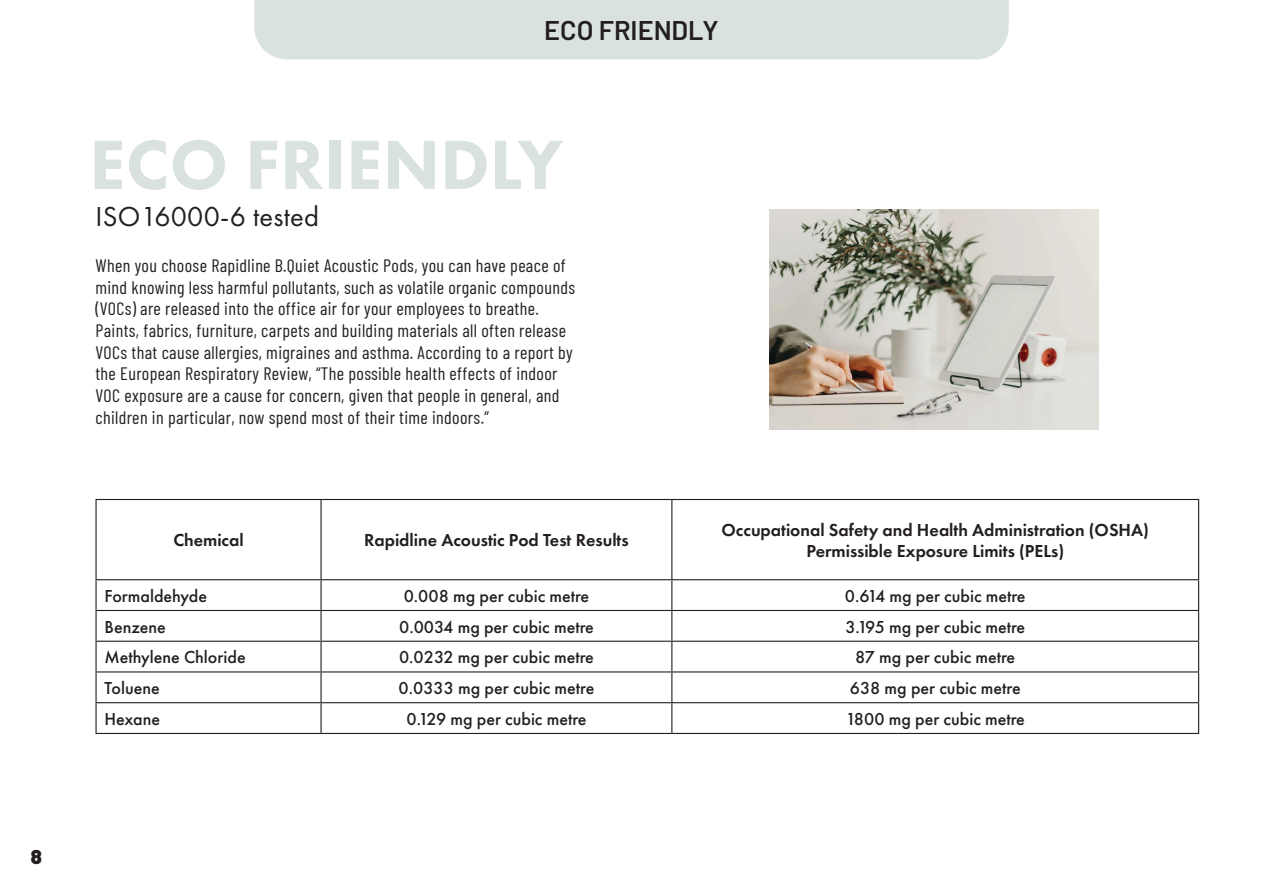
<style>
.page{position:relative;width:1263px;height:893px;background:#fff}
.page>*{position:absolute;margin:0;border:0;box-sizing:border-box;transform-origin:0 0}
.t1{font:800 72px "Futura PT";letter-spacing:.005em;color:#d9e2dd}
.t2{font:28.5px "Futura PT";letter-spacing:.01em;color:#231f20}
.t3{font:600 27px "Barlow";color:#231f20}
.t4{font:900 19.95px "Barlow";color:#231f20}
.t5{font:18px/21.6px "Barlow Condensed";letter-spacing:.02em;color:#231f20}
.t6{font:500 18px "Futura PT";color:#231f20}
.t7{font:600 18px "Futura PT";color:#231f20}
</style>
<div class="page">
<div style="left:254px;top:0;width:755px;height:59px;background:#d9e2dd"></div>
<hr style="left:95px;top:499px;width:226px;height:1px;background:#231f20">
<hr style="left:321px;top:499px;width:351px;height:1px;background:#231f20">
<hr style="left:672px;top:499px;width:527px;height:1px;background:#231f20">
<hr style="left:95px;top:579px;width:226px;height:1px;background:#231f20">
<hr style="left:321px;top:579px;width:351px;height:1px;background:#231f20">
<hr style="left:672px;top:579px;width:527px;height:1px;background:#231f20">
<hr style="left:95px;top:610px;width:226px;height:1px;background:#231f20">
<hr style="left:321px;top:610px;width:351px;height:1px;background:#231f20">
<hr style="left:672px;top:610px;width:527px;height:1px;background:#231f20">
<hr style="left:95px;top:641px;width:226px;height:1px;background:#231f20">
<hr style="left:321px;top:641px;width:351px;height:1px;background:#231f20">
<hr style="left:672px;top:641px;width:527px;height:1px;background:#231f20">
<hr style="left:95px;top:671px;width:226px;height:1px;background:#231f20">
<hr style="left:321px;top:671px;width:351px;height:1px;background:#231f20">
<hr style="left:672px;top:671px;width:527px;height:1px;background:#231f20">
<hr style="left:95px;top:702px;width:226px;height:1px;background:#231f20">
<hr style="left:321px;top:702px;width:351px;height:1px;background:#231f20">
<hr style="left:672px;top:702px;width:527px;height:1px;background:#231f20">
<hr style="left:95px;top:733px;width:226px;height:1px;background:#231f20">
<hr style="left:321px;top:733px;width:351px;height:1px;background:#231f20">
<hr style="left:672px;top:733px;width:527px;height:1px;background:#231f20">
<hr style="left:95px;top:500px;width:2px;height:79px;background:#231f20">
<hr style="left:95px;top:580px;width:2px;height:30px;background:#231f20">
<hr style="left:95px;top:611px;width:2px;height:30px;background:#231f20">
<hr style="left:95px;top:642px;width:2px;height:29px;background:#231f20">
<hr style="left:95px;top:672px;width:2px;height:30px;background:#231f20">
<hr style="left:95px;top:703px;width:2px;height:30px;background:#231f20">
<hr style="left:320px;top:500px;width:2px;height:79px;background:#231f20">
<hr style="left:671px;top:500px;width:1px;height:79px;background:#231f20">
<hr style="left:1198px;top:500px;width:1px;height:79px;background:#231f20">
<hr style="left:320px;top:580px;width:2px;height:30px;background:#231f20">
<hr style="left:671px;top:580px;width:1px;height:30px;background:#231f20">
<hr style="left:1198px;top:580px;width:1px;height:30px;background:#231f20">
<hr style="left:320px;top:611px;width:2px;height:30px;background:#231f20">
<hr style="left:671px;top:611px;width:1px;height:30px;background:#231f20">
<hr style="left:1198px;top:611px;width:1px;height:30px;background:#231f20">
<hr style="left:320px;top:642px;width:2px;height:29px;background:#231f20">
<svg style="left:671px;top:642px;width:1px;height:29px"></svg>
<svg style="left:1198px;top:642px;width:1px;height:29px"></svg>
<hr style="left:320px;top:672px;width:2px;height:30px;background:#231f20">
<hr style="left:671px;top:672px;width:1px;height:30px;background:#231f20">
<hr style="left:1198px;top:672px;width:1px;height:30px;background:#231f20">
<hr style="left:320px;top:703px;width:2px;height:30px;background:#231f20">
<hr style="left:671px;top:703px;width:1px;height:30px;background:#231f20">
<hr style="left:1198px;top:703px;width:1px;height:30px;background:#231f20">
<img style="left:769px;top:210px;width:330px;height:219px">
<p class="t4" style="left:31px;top:841px;width:13px">8</p>
<p class="t3" style="left:544px;top:10px;width:176px">ECO FRIENDLY</p>
<p class="t1" style="left:89px;top:120px;width:475px">ECO FRIENDLY</p>
<p class="t2" style="left:95px;top:199px;width:225px">ISO16000-6 tested</p>
<p class="t5" style="left:95px;top:254px;width:481px">When you choose Rapidline B.Quiet Acoustic Pods, you can have peace of mind knowing less harmful pollutants, such as volatile organic compounds (VOCs) are released into the office air for your employees to breathe.<br>Paints, fabrics, furniture, carpets and building materials all often release VOCs that cause allergies, migraines and asthma. According to a report by the European Respiratory Review, “The possible health effects of indoor VOC exposure are a cause for concern, given that people in general, and children in particular, now spend most of their time indoors.”</p>
<p class="t7" style="left:173px;top:529px;width:72px">Chemical</p>
<p class="t7" style="left:364px;top:529px;width:266px">Rapidline Acoustic Pod Test Results</p>
<p class="t7" style="left:721px;top:518px;width:429px">Occupational Safety and Health Administration (OSHA)</p>
<p class="t7" style="left:806px;top:540px;width:259px">Permissible Exposure Limits (PELs)</p>
<p class="t6" style="left:105px;top:585px;width:104px">Formaldehyde</p>
<p class="t6" style="left:404px;top:585px;width:187px">0.008 mg per cubic metre</p>
<p class="t6" style="left:845px;top:585px;width:182px">0.614 mg per cubic metre</p>
<p class="t6" style="left:105px;top:616px;width:63px">Benzene</p>
<p class="t6" style="left:399px;top:616px;width:196px">0.0034 mg per cubic metre</p>
<p class="t6" style="left:845px;top:616px;width:181px">3.195 mg per cubic metre</p>
<p class="t6" style="left:105px;top:647px;width:143px">Methylene Chloride</p>
<p class="t6" style="left:399px;top:647px;width:196px">0.0232 mg per cubic metre</p>
<p class="t6" style="left:855px;top:647px;width:162px">87 mg per cubic metre</p>
<p class="t6" style="left:105px;top:677px;width:57px">Toluene</p>
<p class="t6" style="left:399px;top:677px;width:197px">0.0333 mg per cubic metre</p>
<p class="t6" style="left:850px;top:677px;width:172px">638 mg per cubic metre</p>
<p class="t6" style="left:105px;top:708px;width:57px">Hexane</p>
<p class="t6" style="left:406px;top:708px;width:182px">0.129 mg per cubic metre</p>
<p class="t6" style="left:846px;top:708px;width:181px">1800 mg per cubic metre</p>
</div>
